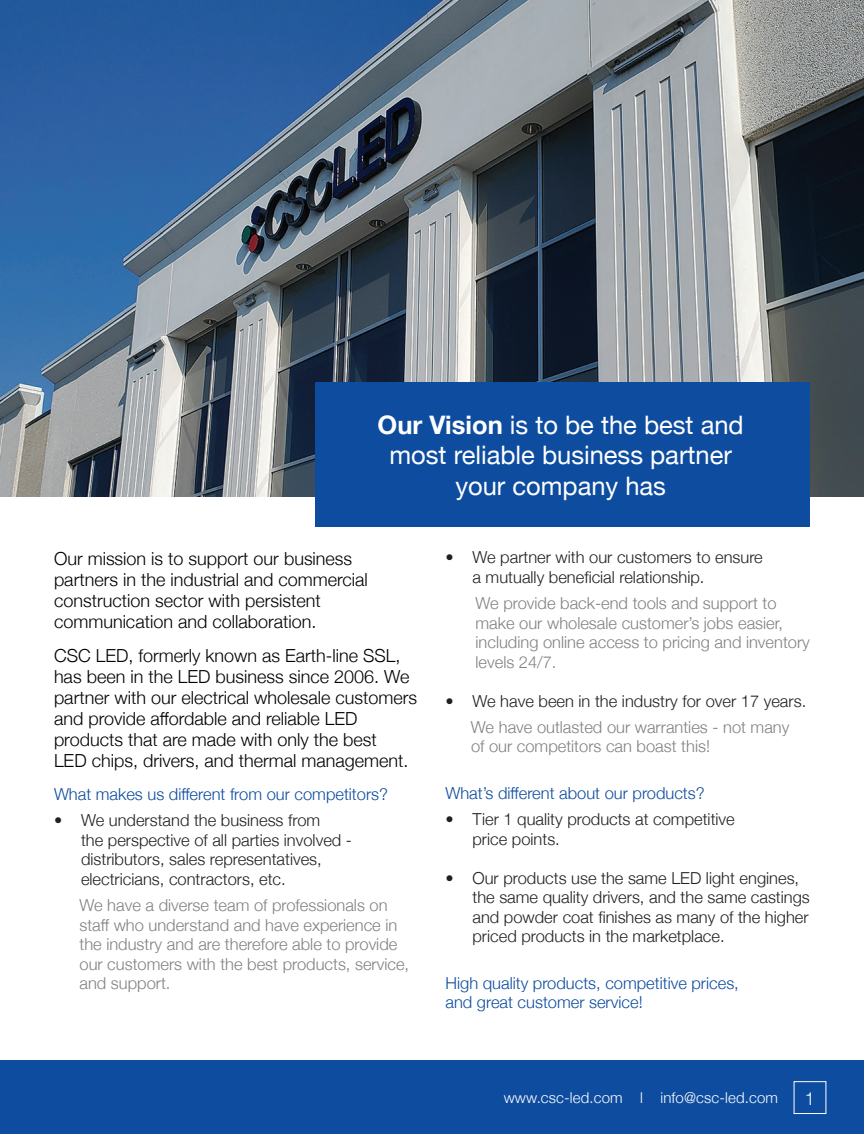
<style>
.page{position:relative;width:864px;height:1134px;background:#fff}
.page>*{position:absolute;margin:0;border:0;box-sizing:border-box;transform-origin:0 0}
.t1{font:25.5px/30.6px "Helvetica Neue";color:#fff;text-align:center}
.t2{font:300 18px/21px "Helvetica Neue";color:#000}
.t3{font:300 18px "Helvetica Neue";color:#fff}
.t4{font:300 16.5px/19.5px "Helvetica Neue";color:#231f20}
.t5{font:300 16.5px/19.5px "Helvetica Neue";color:#818183}
.t6{font:300 16.5px/19.5px "Helvetica Neue";color:#0d4c9f}
.t7{font:300 15px "Helvetica Neue";letter-spacing:.01em;color:#fff}
.s1{font-weight:700}
</style>
<div class="page">
<div style="left:0;top:1060px;width:864px;height:74px;background:#0d4c9f"></div>
<div style="left:794px;top:1081px;width:32px;height:33px;border:1px solid #fff"></div>
<img style="left:0;top:0;width:864px;height:497px">
<div style="left:315px;top:382px;width:495px;height:145px;background:#0d4c9f"></div>
<p class="t1" style="left:378px;top:411px;width:368px"><span class="s1">Our Vision</span> is to be the best and most reliable business partner your company has</p>
<p class="t2" style="left:54px;top:546px;width:315px">Our mission is to support our business partners in the industrial and commercial construction sector with persistent communication and collaboration.</p>
<p class="t2" style="left:54px;top:644px;width:365px">CSC LED, formerly known as Earth-line SSL, has been in the LED business since 2006. We partner with our electrical wholesale customers and provide affordable and reliable LED products that are made with only the best<br>LED chips, drivers, and thermal management.</p>
<p class="t6" style="left:54px;top:783px;width:336px">What makes us different from our competitors?</p>
<p class="t4" style="left:81px;top:810px;width:273px;text-indent:-27px">• We understand the business from<br>the perspective of all parties involved - distributors, sales representatives, electricians, contractors, etc.</p>
<p class="t5" style="left:79px;top:894px;width:331px">We have a diverse team of professionals on staff who understand and have experience in the industry and are therefore able to provide our customers with the best products, service, and support.</p>
<p class="t4" style="left:472px;top:546px;width:292px;text-indent:-27px">• We partner with our customers to ensure a mutually beneficial relationship.</p>
<p class="t5" style="left:476px;top:592px;width:336px">We provide back-end tools and support to make our wholesale customer’s jobs easier, including online access to pricing and inventory levels 24/7.</p>
<p class="t4" style="left:446px;top:690px;width:362px">• We have been in the industry for over 17 years.</p>
<p class="t5" style="left:471px;top:716px;width:320px">We have outlasted our warranties - not many of our competitors can boast this!</p>
<p class="t6" style="left:446px;top:782px;width:261px">What’s different about our products?</p>
<p class="t4" style="left:472px;top:808px;width:264px;text-indent:-27px">• Tier 1 quality products at competitive price points.</p>
<p class="t4" style="left:472px;top:867px;width:339px;text-indent:-27px">• Our products use the same LED light engines, the same quality drivers, and the same castings and powder coat finishes as many of the higher priced products in the marketplace.</p>
<p class="t6" style="left:446px;top:972px;width:295px">High quality products, competitive prices, and great customer service!</p>
<p class="t7" style="left:504px;top:1085px;width:276px">www.csc-led.com l info@csc-led.com</p>
<p class="t3" style="left:805px;top:1084px;width:12px">1</p>
</div>
